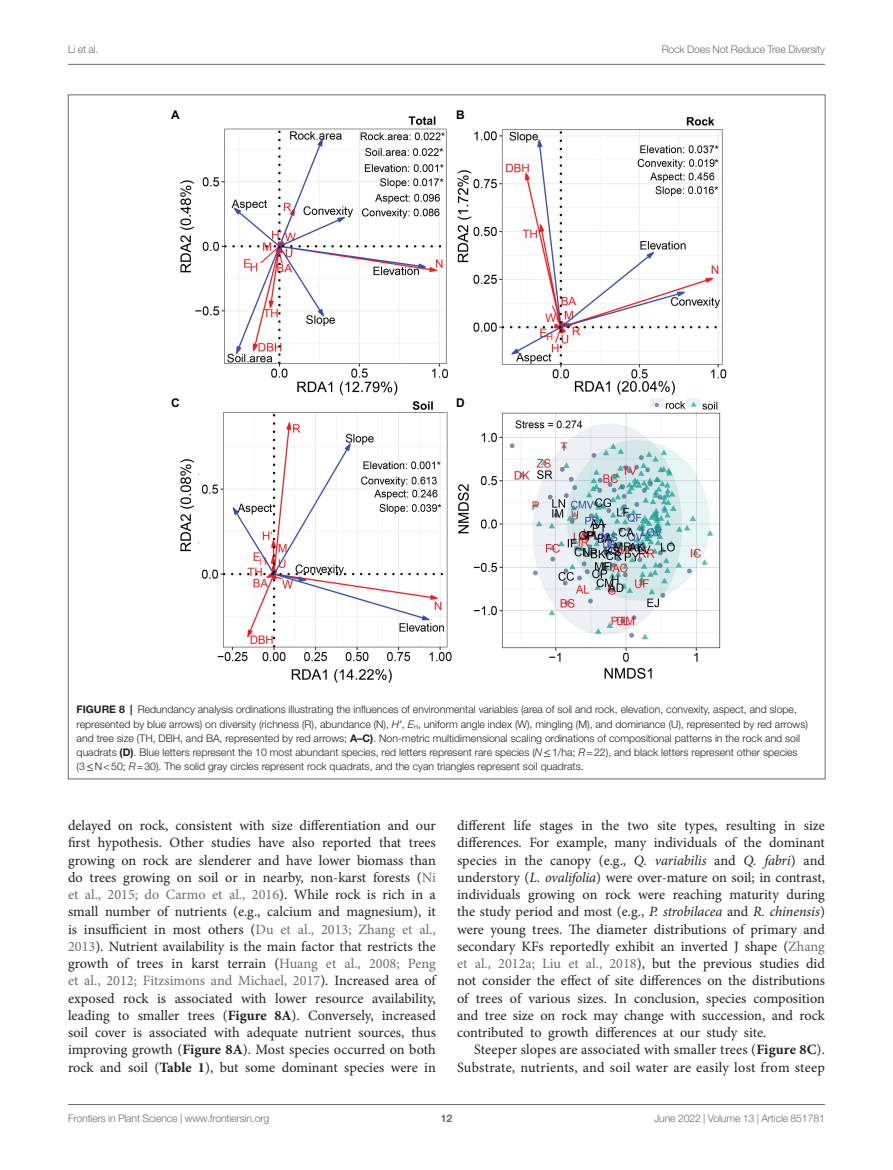
<style>
.page{position:relative;width:893px;height:1170px;background:#fff}
.page>*{position:absolute;margin:0;border:0;box-sizing:border-box;transform-origin:0 0}
.TEXT_FLUSH{font:14.25px/17.2px "Minion Pro";letter-spacing:-.005em;color:#231f20;text-align:justify}
.TEXT{font:14.25px/17.2px "Minion Pro";letter-spacing:.015em;color:#231f20;text-align:right}
.t1{font:700 12px "Arial";color:#040503}
.FIG_LEG{font:300 10.5px/14.2px "Helvetica Neue LT Std";color:#231f20}
.t2{font:300 10.5px "Helvetica Neue LT Std";letter-spacing:-.015em;color:#6c6d70}
.t3{font:700 10.5px "Helvetica Neue LT Std";color:#6c6d70}
.s1{font-weight:700}
.s2{font-style:italic}
.s3{font-family:"Gentium Plus";font-weight:400}
.s4{font-family:"STIX General";font-weight:400}
.s5{color:#6c6d70}
</style>
<div class="page">
<hr style="left:68px;top:64px;width:757px;height:1px;background:#6c6d70">
<hr style="left:68px;top:1104px;width:757px;height:1px;background:#6c6d70">
<img style="left:180px;top:116px;width:547px;height:567px">
<p class="t2" style="left:68px;top:42px;width:32px">Li et al.</p>
<p class="t2" style="left:662px;top:42px;width:165px">Rock Does Not Reduce Tree Diversity</p>
<p class="t1" style="left:171px;top:106px;width:10px">A</p>
<p class="t1" style="left:456px;top:106px;width:10px">B</p>
<p class="t1" style="left:171px;top:394px;width:10px">C</p>
<p class="t1" style="left:456px;top:394px;width:10px">D</p>
<p class="FIG_LEG" style="left:77px;top:702px;width:733px"><span class="s1">FIGURE 8 |</span> Redundancy analysis ordinations illustrating the influences of environmental variables (area of soil and rock, elevation, convexity, aspect, and slope, represented by blue arrows) on diversity (richness (R), abundance (N), <span class="s2">H</span><span class="s3">′</span>, <span class="s2">E</span><sub>H</sub>, uniform angle index (W), mingling (M), and dominance (U), represented by red arrows) and tree size (TH, DBH, and BA, represented by red arrows; <span class="s1">A–C)</span>. Non-metric multidimensional scaling ordinations of compositional patterns in the rock and soil quadrats <span class="s1">(D)</span>. Blue letters represent the 10 most abundant species, red letters represent rare species (<span class="s2">N</span><span class="s4">≤</span>1/ha; <span class="s2">R</span>=22), and black letters represent other species (3<span class="s4">≤</span>N&lt;50; <span class="s2">R</span>=30). The solid gray circles represent rock quadrats, and the cyan triangles represent soil quadrats.</p>
<p class="TEXT_FLUSH" style="left:68px;top:816px;width:369px">delayed on rock, consistent with size differentiation and our first hypothesis. Other studies have also reported that trees growing on rock are slenderer and have lower biomass than do trees growing on soil or in nearby, non-karst forests (<span class="s5">Ni et al., 2015; do Carmo et al., 2016</span>). While rock is rich in a small number of nutrients (e.g., calcium and magnesium), it is insufficient in most others (<span class="s5">Du et al., 2013; Zhang et al., 2013</span>). Nutrient availability is the main factor that restricts the growth of trees in karst terrain (<span class="s5">Huang et al., 2008; Peng et al., 2012; Fitzsimons and Michael, 2017</span>). Increased area of exposed rock is associated with lower resource availability, leading to smaller trees (<span class="s1">Figure 8A</span>). Conversely, increased soil cover is associated with adequate nutrient sources, thus improving growth (<span class="s1">Figure 8A</span>). Most species occurred on both rock and soil (<span class="s1">Table 1</span>), but some dominant species were in</p>
<p class="TEXT_FLUSH" style="left:457px;top:816px;width:369px">different life stages in the two site types, resulting in size differences. For example, many individuals of the dominant species in the canopy (e.g., <span class="s2">Q. variabilis</span> and <span class="s2">Q. fabri</span>) and understory (<span class="s2">L. ovalifolia</span>) were over-mature on soil; in contrast, individuals growing on rock were reaching maturity during the study period and most (e.g., <span class="s2">P. strobilacea</span> and <span class="s2">R. chinensis</span>) were young trees. The diameter distributions of primary and secondary KFs reportedly exhibit an inverted J shape (<span class="s5">Zhang et al., 2012a; Liu et al., 2018</span>), but the previous studies did not consider the effect of site differences on the distributions of trees of various sizes. In conclusion, species composition and tree size on rock may change with succession, and rock contributed to growth differences at our study site.</p>
<p class="TEXT" style="left:457px;top:1041px;width:369px">Steeper slopes are associated with smaller trees (<span class="s1">Figure 8C</span>).<br>Substrate, nutrients, and soil water are easily lost from steep</p>
<p class="t2" style="left:68px;top:1111px;width:203px">Frontiers in Plant Science | www.frontiersin.org</p>
<p class="t3" style="left:441px;top:1111px;width:13px">12</p>
<p class="t2" style="left:654px;top:1111px;width:172px">June 2022 | Volume 13 | Article 851781</p>
</div>
